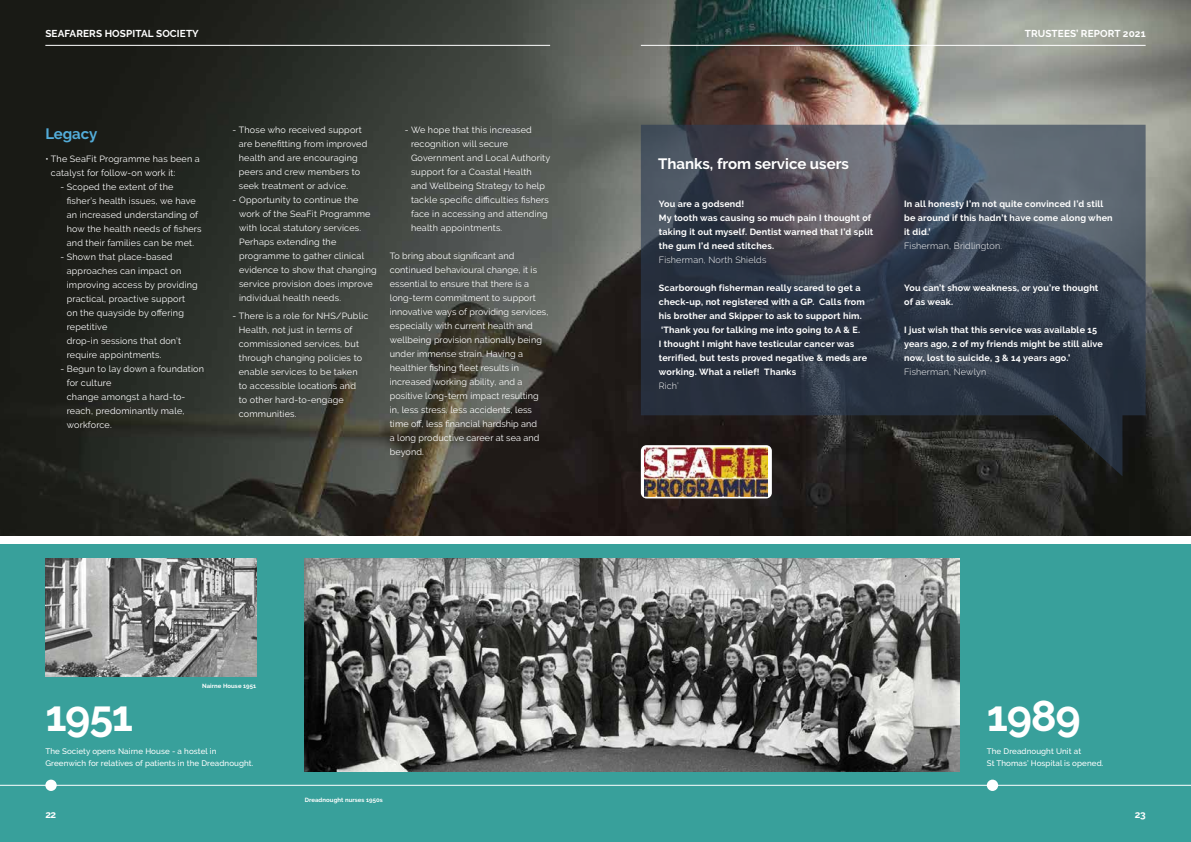
<style>
.page{position:relative;width:1191px;height:842px;background:#fff}
.page>*{position:absolute;margin:0;border:0;box-sizing:border-box;transform-origin:0 0}
.t1{font:700 43px "Raleway";letter-spacing:-.03em;color:#fff}
.t2{font:700 15px "Raleway";color:#fff}
.t3{font:700 15px "Raleway";color:#53adda}
.t4{font:700 10px "Raleway";letter-spacing:.01em;color:#fff}
.t5{font:9px/14px "Raleway";letter-spacing:.02em;color:#fff}
.t6{font:700 9px/14px "Raleway";letter-spacing:.02em;color:#fff}
.t7{font:300 9px "Raleway";letter-spacing:.02em;color:#fff}
.t8{font:500 8px/12px "Raleway";letter-spacing:.01em;color:#fff}
.t9{font:700 6px "Raleway";letter-spacing:.01em;color:#fff}
</style>
<div class="page">
<img style="left:0;top:0;width:1191px;height:536px">
<hr style="left:641px;top:45px;width:504px;height:1px;background:#fff">
<hr style="left:45px;top:45px;width:505px;height:1px;background:#fff">
<svg style="left:641px;top:445px;width:131px;height:53px"></svg>
<img style="left:644px;top:476px;width:124px;height:20px">
<svg style="left:641px;top:125px;width:504px;height:351px"></svg>
<div style="left:0;top:544px;width:1191px;height:298px;background:#38a09b"></div>
<img style="left:305px;top:558px;width:654px;height:213px">
<hr style="left:0;top:785px;width:1191px;height:1px;background:#fff">
<img style="left:45px;top:558px;width:211px;height:119px">
<div style="left:45px;top:780px;width:12px;height:11px;background:#fff;border-radius:50%"></div>
<div style="left:986px;top:780px;width:12px;height:11px;background:#fff;border-radius:50%"></div>
<p class="t4" style="left:45px;top:28px;width:155px">SEAFARERS HOSPITAL SOCIETY</p>
<p class="t4" style="left:1024px;top:28px;width:122px">TRUSTEES’ REPORT 2021</p>
<h2 class="t3" style="left:45px;top:125px;width:54px">Legacy</h2>
<p class="t5" style="left:51px;top:152px;width:150px;text-indent:-6px">• The SeaFit Programme has been a catalyst for follow-on work it:</p>
<p class="t5" style="left:67px;top:180px;width:136px;text-indent:-6px">- Scoped the extent of the fisher’s health issues, we have an increased understanding of how the health needs of fishers and their families can be met.</p>
<p class="t5" style="left:67px;top:250px;width:132px;text-indent:-6px">- Shown that place-based approaches can impact on improving access by providing practical, proactive support on the quayside by offering repetitive<br>drop-in sessions that don’t require appointments.</p>
<p class="t5" style="left:67px;top:362px;width:139px;text-indent:-6px">- Begun to lay down a foundation for culture<br>change amongst a hard-to&shy;reach, predominantly male, workforce.</p>
<p class="t5" style="left:239px;top:123px;width:130px;text-indent:-6px">- Those who received support are benefitting from improved health and are encouraging peers and crew members to seek treatment or advice.</p>
<p class="t5" style="left:239px;top:193px;width:139px;text-indent:-6px">- Opportunity to continue the work of the SeaFit Programme with local statutory services.<br>Perhaps extending the programme to gather clinical evidence to show that changing service provision does improve individual health needs.</p>
<p class="t5" style="left:239px;top:309px;width:131px;text-indent:-6px">- There is a role for NHS/Public<br>Health, not just in terms of commissioned services, but through changing policies to enable services to be taken<br>to accessible locations and<br>to other hard-to-engage communities.</p>
<p class="t5" style="left:411px;top:123px;width:141px;text-indent:-6px">- We hope that this increased recognition will secure<br>Government and Local Authority support for a Coastal Health<br>and Wellbeing Strategy to help tackle specific difficulties fishers face in accessing and attending health appointments.</p>
<p class="t5" style="left:390px;top:249px;width:160px">To bring about significant and continued behavioural change, it is essential to ensure that there is a long-term commitment to support innovative ways of providing services, especially with current health and wellbeing provision nationally being under immense strain. Having a healthier fishing fleet results in increased working ability, and a positive long-term impact resulting in, less stress, less accidents, less time off, less financial hardship and<br>a long productive career at sea and beyond.</p>
<p class="t9" style="left:202px;top:683px;width:56px">Nairne House 1951</p>
<h2 class="t2" style="left:658px;top:155px;width:192px">Thanks, from service users</h2>
<p class="t6" style="left:659px;top:197px;width:216px">You are a godsend!<br>My tooth was causing so much pain I thought of taking it out myself. Dentist warned that I’d split the gum I’d need stitches.</p>
<p class="t7" style="left:659px;top:254px;width:109px">Fisherman, North Shields</p>
<p class="t6" style="left:659px;top:280px;width:210px">Scarborough fisherman really scared to get a check-up, not registered with a GP. Calls from his brother and Skipper to ask to support him. ‘Thank you for talking me into going to A &amp; E.<br>I thought I might have testicular cancer was terrified, but tests proved negative &amp; meds are working. What a relief! Thanks</p>
<p class="t7" style="left:659px;top:380px;width:21px">Rich’</p>
<p class="t6" style="left:904px;top:197px;width:210px">In all honesty I’m not quite convinced I’d still be around if this hadn’t have come along when it did.’</p>
<p class="t7" style="left:904px;top:241px;width:99px">Fisherman, Bridlington.</p>
<p class="t6" style="left:904px;top:280px;width:196px">You can’t show weakness, or you’re thought of as weak.</p>
<p class="t6" style="left:904px;top:322px;width:200px">I just wish that this service was available 15 years ago, 2 of my friends might be still alive now, lost to suicide, 3 &amp; 14 years ago.’</p>
<p class="t7" style="left:904px;top:366px;width:84px">Fisherman, Newlyn</p>
<h1 class="t1" style="left:45px;top:691px;width:89px">1951</h1>
<h1 class="t1" style="left:986px;top:691px;width:95px">1989</h1>
<p class="t8" style="left:45px;top:745px;width:210px">The Society opens Nairne House - a hostel in<br>Greenwich for relatives of patients in the Dreadnought.</p>
<p class="t8" style="left:986px;top:745px;width:118px">The Dreadnought Unit at<br>St Thomas’ Hospital is opened.</p>
<p class="t9" style="left:305px;top:797px;width:79px">Dreadnought nurses 1950s</p>
<p class="t4" style="left:45px;top:809px;width:12px">22</p>
<p class="t4" style="left:1134px;top:809px;width:12px">23</p>
</div>
